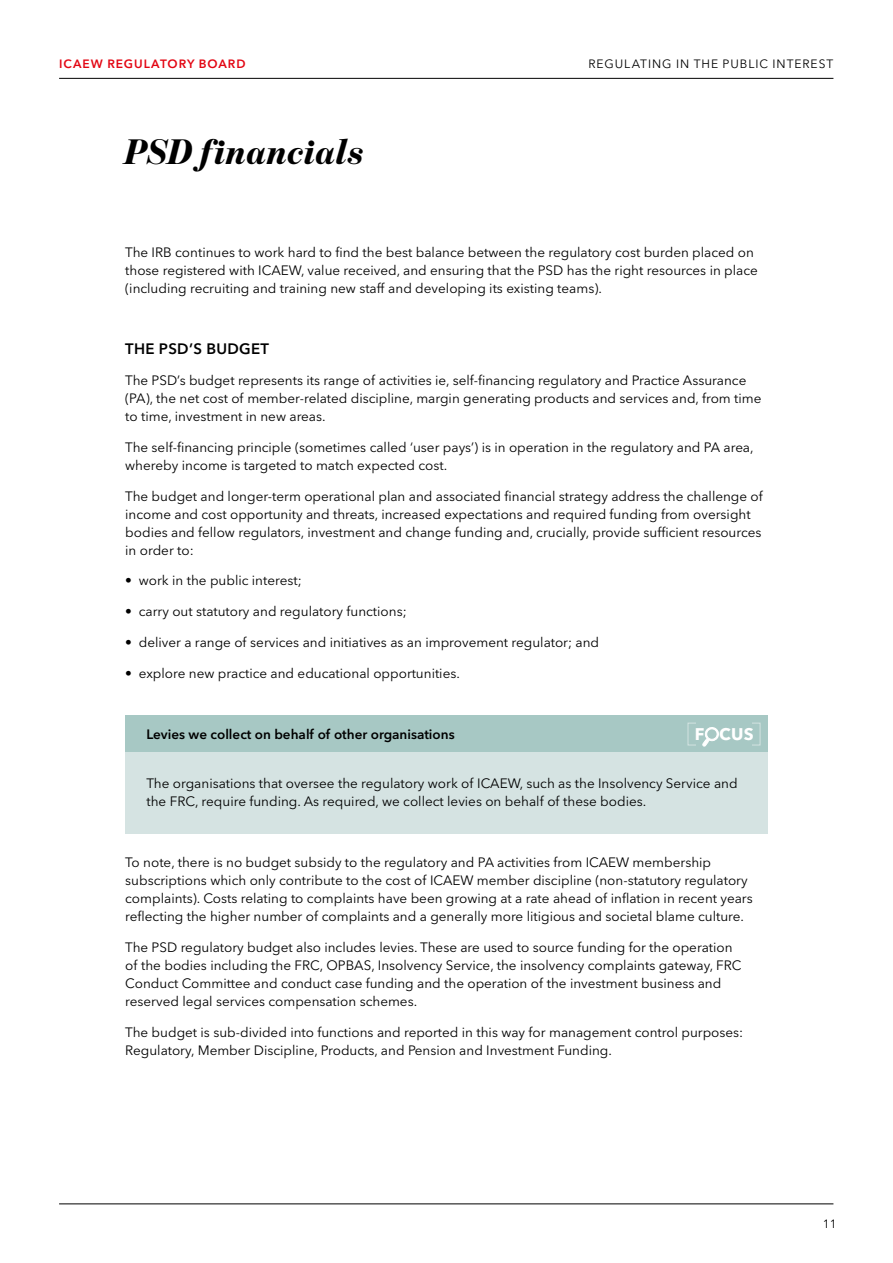
<style>
.page{position:relative;width:893px;height:1263px;background:#fff}
.page>*{position:absolute;margin:0;border:0;box-sizing:border-box;transform-origin:0 0}
.t1{font:italic 900 36px "Benton Mod Disp";letter-spacing:.015em;color:#000}
.t2{font:700 16.8px "Avenir Next LT Pro";color:#fff}
.t3{font:600 15px "Avenir Next LT Pro";letter-spacing:.02em;color:#000}
.t4{font:13.5px/18px "Avenir Next LT Pro";color:#000}
.t5{font:600 13.5px "Avenir Next LT Pro";color:#000}
.t6{font:12px "Avenir Next LT Pro";letter-spacing:.08em;color:#000}
.t7{font:600 12px "Avenir Next LT Pro";letter-spacing:.08em;color:#e30613}
.t8{font:12px "Avenir Next";color:#000}
</style>
<div class="page">
<hr style="left:59px;top:78px;width:774px;height:1px;background:#000">
<hr style="left:59px;top:1203px;width:774px;height:1px;background:#000">
<div style="left:125px;top:739px;width:643px;height:94px;background:#d5e3e2"></div>
<div style="left:125px;top:716px;width:643px;height:36px;background:#a7c8c4"></div>
<svg style="left:702px;top:727px;width:17px;height:20px"></svg>
<p class="t7" style="left:59px;top:57px;width:188px">ICAEW REGULATORY BOARD</p>
<p class="t6" style="left:588px;top:57px;width:246px">REGULATING IN THE PUBLIC INTEREST</p>
<h1 class="t1" style="left:125px;top:132px;width:241px">PSD financials</h1>
<p class="t4" style="left:125px;top:243px;width:634px">The IRB continues to work hard to find the best balance between the regulatory cost burden placed on those registered with ICAEW, value received, and ensuring that the PSD has the right resources in place (including recruiting and training new staff and developing its existing teams).</p>
<p class="t3" style="left:125px;top:340px;width:145px">THE PSD’S BUDGET</p>
<p class="t4" style="left:125px;top:371px;width:638px">The PSD’s budget represents its range of activities ie, self-financing regulatory and Practice Assurance (PA), the net cost of member-related discipline, margin generating products and services and, from time to time, investment in new areas.</p>
<p class="t4" style="left:125px;top:438px;width:630px">The self-financing principle (sometimes called ‘user pays’) is in operation in the regulatory and PA area, whereby income is targeted to match expected cost.</p>
<p class="t4" style="left:125px;top:487px;width:639px">The budget and longer-term operational plan and associated financial strategy address the challenge of income and cost opportunity and threats, increased expectations and required funding from oversight bodies and fellow regulators, investment and change funding and, crucially, provide sufficient resources in order to:</p>
<p class="t4" style="left:125px;top:572px;width:178px">• work in the public interest;</p>
<p class="t4" style="left:125px;top:602px;width:283px">• carry out statutory and regulatory functions;</p>
<p class="t4" style="left:125px;top:633px;width:475px">• deliver a range of services and initiatives as an improvement regulator; and</p>
<p class="t4" style="left:125px;top:664px;width:336px">• explore new practice and educational opportunities.</p>
<p class="t2" style="left:695px;top:724px;width:60px">F CUS</p>
<p class="t5" style="left:146px;top:726px;width:310px">Levies we collect on behalf of other organisations</p>
<p class="t4" style="left:146px;top:774px;width:593px">The organisations that oversee the regulatory work of ICAEW, such as the Insolvency Service and the FRC, require funding. As required, we collect levies on behalf of these bodies.</p>
<p class="t4" style="left:125px;top:854px;width:629px">To note, there is no budget subsidy to the regulatory and PA activities from ICAEW membership subscriptions which only contribute to the cost of ICAEW member discipline (non-statutory regulatory complaints). Costs relating to complaints have been growing at a rate ahead of inflation in recent years reflecting the higher number of complaints and a generally more litigious and societal blame culture.</p>
<p class="t4" style="left:125px;top:938px;width:618px">The PSD regulatory budget also includes levies. These are used to source funding for the operation of the bodies including the FRC, OPBAS, Insolvency Service, the insolvency complaints gateway, FRC Conduct Committee and conduct case funding and the operation of the investment business and reserved legal services compensation schemes.</p>
<p class="t4" style="left:125px;top:1023px;width:620px">The budget is sub-divided into functions and reported in this way for management control purposes:<br>Regulatory, Member Discipline, Products, and Pension and Investment Funding.</p>
<p class="t8" style="left:823px;top:1216px;width:15px">11</p>
</div>
